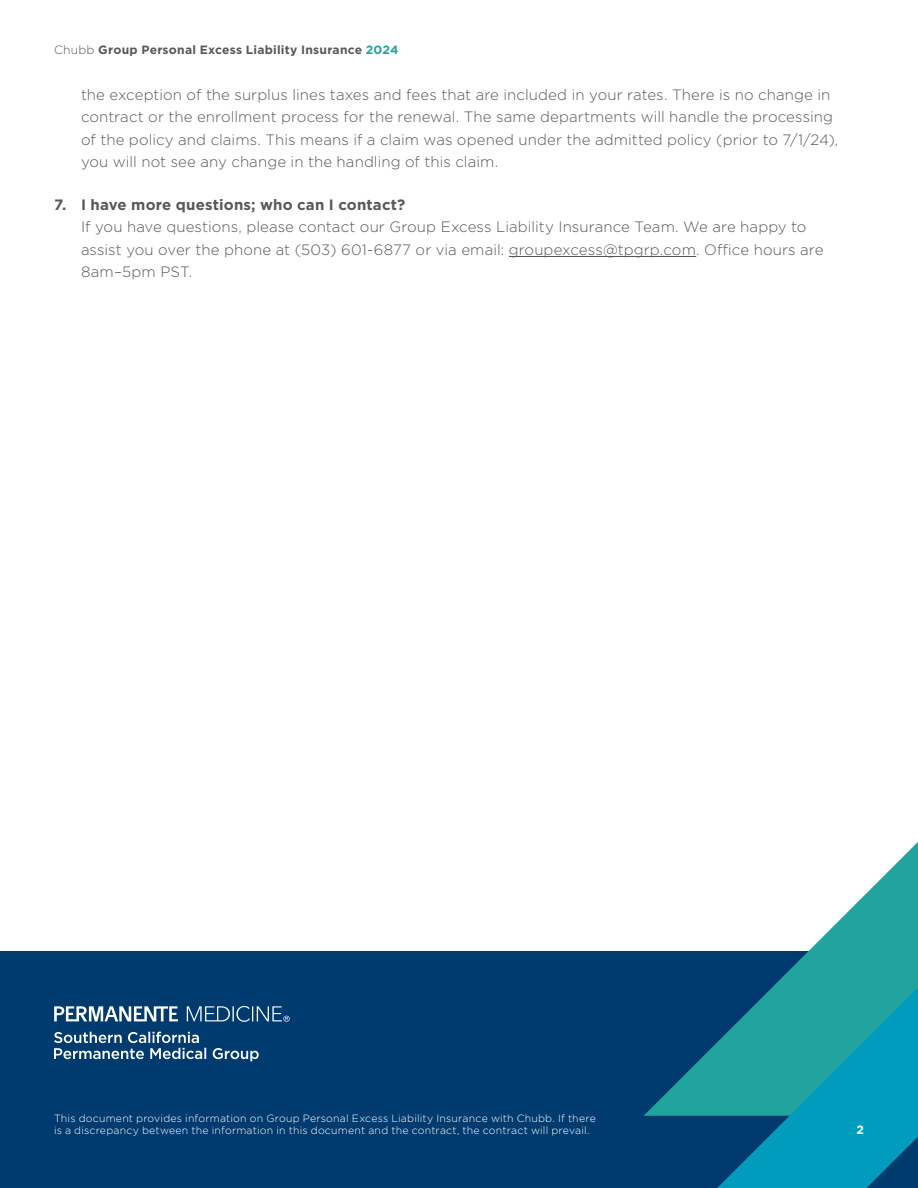
<style>
.page{position:relative;width:918px;height:1188px;background:#fff}
.page>*{position:absolute;margin:0;border:0;box-sizing:border-box;transform-origin:0 0}
.t1{font:300 15px/22.5px "Gotham";letter-spacing:.005em;color:#57585a}
.Cover_Title_1{font:700 12px "Gotham";letter-spacing:.02em;color:#57585a}
.t2{font:700 12px "Gotham";color:#fff}
.t3{font:300 10.5px/12px "Gotham";letter-spacing:.02em;color:#fff}
.s1{font-weight:300}
.s2{color:#26a29f}
.s3{font-weight:700}
</style>
<div class="page">
<div style="left:0;top:951px;width:918px;height:237px;background:#003b70"></div>
<svg style="left:54px;top:1006px;width:236px;height:55px"></svg>
<svg style="left:644px;top:842px;width:274px;height:274px"></svg>
<svg style="left:717px;top:988px;width:201px;height:200px;background:#0c91a6"></svg>
<hr style="left:509px;top:256px;width:187px;height:1px;background:#57585a">
<p class="Cover_Title_1" style="left:54px;top:42px;width:346px"><span class="s1">Chubb</span> Group Personal Excess Liability Insurance <span class="s2">2024</span></p>
<p class="t1" style="left:81px;top:83px;width:759px">the exception of the surplus lines taxes and fees that are included in your rates. There is no change in contract or the enrollment process for the renewal. The same departments will handle the processing of the policy and claims. This means if a claim was opened under the admitted policy (prior to 7/1/24), you will not see any change in the handling of this claim.</p>
<p class="t1" style="left:81px;top:193px;width:744px;text-indent:-27px"><span class="s3">7. I have more questions; who can I contact?<br></span>If you have questions, please contact our Group Excess Liability Insurance Team. We are happy to assist you over the phone at (503) 601-6877 or via email: groupexcess@tpgrp.com. Office hours are 8am–5pm PST.</p>
<p class="t3" style="left:54px;top:1112px;width:543px">This document provides information on Group Personal Excess Liability Insurance with Chubb. If there is a discrepancy between the information in this document and the contract, the contract will prevail.</p>
<p class="t2" style="left:857px;top:1122px;width:9px">2</p>
</div>
